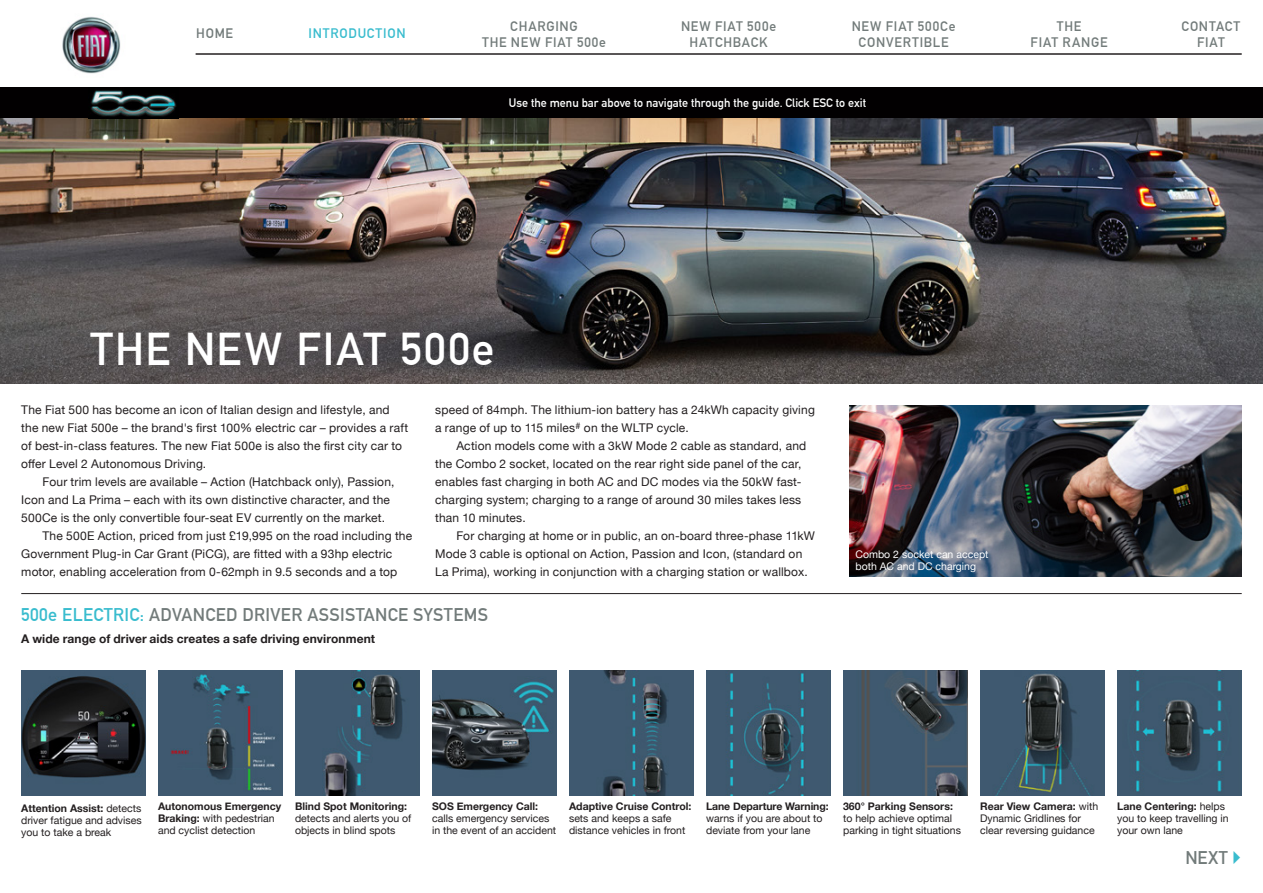
<style>
.page{position:relative;width:1263px;height:893px;background:#fff}
.page>*{position:absolute;margin:0;border:0;box-sizing:border-box;transform-origin:0 0}
.t1{font:700 45px "DIN Alternate";letter-spacing:.045em;color:#fff}
.t2{font:700 18px "DIN Alternate";letter-spacing:.02em;color:#727b7a}
.t3{font:700 13.5px "DIN Alternate";letter-spacing:.065em;color:#727b7a}
.t4{font:700 13.5px "DIN Alternate";letter-spacing:.06em;color:#39bcce}
.t5{font:12px/18px "Helvetica Neue";letter-spacing:.015em;color:#231f20}
.t6{font:700 12px "DIN Alternate";color:#fff}
.t7{font:700 12px "Helvetica Neue";letter-spacing:.01em;color:#231f20}
.t8{font:10.5px/12px "Helvetica Neue";color:#231f20}
.t9{font:10.5px/12px "Helvetica Neue";color:#fff}
.s1{color:#39bcce}
.s2{font-weight:700}
</style>
<div class="page">
<img style="left:0;top:118px;width:1263px;height:265px">
<div style="left:0;top:87px;width:1263px;height:31px;background:#020001"></div>
<img style="left:91px;top:90px;width:85px;height:27px">
<img style="left:62px;top:16px;width:59px;height:58px">
<hr style="left:196px;top:53px;width:1046px;height:2px;background:#231f20">
<img style="left:21px;top:671px;width:125px;height:124px">
<img style="left:158px;top:671px;width:125px;height:124px">
<img style="left:295px;top:671px;width:125px;height:124px">
<img style="left:432px;top:671px;width:125px;height:124px">
<img style="left:569px;top:671px;width:125px;height:124px">
<img style="left:706px;top:671px;width:125px;height:124px">
<img style="left:843px;top:671px;width:125px;height:124px">
<img style="left:980px;top:671px;width:125px;height:124px">
<img style="left:1117px;top:671px;width:125px;height:124px">
<hr style="left:21px;top:593px;width:1221px;height:1px;background:#231f20">
<img style="left:849px;top:405px;width:393px;height:171px">
<p class="t3" style="left:196px;top:23px;width:38px">HOME</p>
<p class="t4" style="left:309px;top:23px;width:99px">INTRODUCTION</p>
<p class="t3" style="left:510px;top:16px;width:69px">CHARGING</p>
<p class="t3" style="left:681px;top:16px;width:97px">NEW FIAT 500e</p>
<p class="t3" style="left:852px;top:16px;width:105px">NEW FIAT 500Ce</p>
<p class="t3" style="left:1057px;top:16px;width:26px">THE</p>
<p class="t3" style="left:1181px;top:16px;width:60px">CONTACT</p>
<p class="t3" style="left:482px;top:32px;width:126px">THE NEW FIAT 500e</p>
<p class="t3" style="left:689px;top:32px;width:80px">HATCHBACK</p>
<p class="t3" style="left:858px;top:32px;width:92px">CONVERTIBLE</p>
<p class="t3" style="left:1030px;top:32px;width:78px">FIAT RANGE</p>
<p class="t3" style="left:1197px;top:32px;width:29px">FIAT</p>
<p class="t6" style="left:509px;top:94px;width:359px">Use the menu bar above to navigate through the guide. Click ESC to exit</p>
<p class="t1" style="left:90px;top:315px;width:406px">THE NEW FIAT 500e</p>
<p class="t5" style="left:21px;top:401px;width:388px">The Fiat 500 has become an icon of Italian design and lifestyle, and the new Fiat 500e – the brand's first 100% electric car – provides a raft of best-in-class features. The new Fiat 500e is also the first city car to offer Level 2 Autonomous Driving.</p>
<p class="t5" style="left:21px;top:473px;width:375px;text-indent:21px">Four trim levels are available – Action (Hatchback only), Passion,<br>Icon and La Prima – each with its own distinctive character, and the<br>500Ce is the only convertible four-seat EV currently on the market.</p>
<p class="t5" style="left:21px;top:527px;width:392px;text-indent:21px">The 500E Action, priced from just £19,995 on the road including the<br>Government Plug-in Car Grant (PiCG), are fitted with a 93hp electric motor, enabling acceleration from 0-62mph in 9.5 seconds and a top</p>
<p class="t5" style="left:435px;top:401px;width:381px">speed of 84mph. The lithium-ion battery has a 24kWh capacity giving a range of up to 115 miles<sup>#</sup> on the WLTP cycle.</p>
<p class="t5" style="left:435px;top:437px;width:373px;text-indent:21px">Action models come with a 3kW Mode 2 cable as standard, and the Combo 2 socket, located on the rear right side panel of the car, enables fast charging in both AC and DC modes via the 50kW fast&shy;charging system; charging to a range of around 30 miles takes less than 10 minutes.</p>
<p class="t5" style="left:435px;top:527px;width:381px;text-indent:21px">For charging at home or in public, an on-board three-phase 11kW<br>Mode 3 cable is optional on Action, Passion and Icon, (standard on<br>La Prima), working in conjunction with a charging station or wallbox.</p>
<p class="t2" style="left:21px;top:601px;width:468px"><span class="s1">500e ELECTRIC:</span> ADVANCED DRIVER ASSISTANCE SYSTEMS</p>
<p class="t7" style="left:21px;top:629px;width:355px">A wide range of driver aids creates a safe driving environment</p>
<p class="t9" style="left:855px;top:549px;width:135px">Combo 2 socket can accept both AC and DC charging</p>
<p class="t8" style="left:21px;top:803px;width:122px;text-align:justify"><span class="s2">Attention Assist:</span> detects driver fatigue and advises you to take a break</p>
<p class="t8" style="left:158px;top:801px;width:125px"><span class="s2">Autonomous Emergency<br>Braking:</span> with pedestrian and cyclist detection</p>
<p class="t8" style="left:295px;top:801px;width:118px"><span class="s2">Blind Spot Monitoring: </span>detects and alerts you of objects in blind spots</p>
<p class="t8" style="left:432px;top:801px;width:126px"><span class="s2">SOS Emergency Call: </span>calls emergency services in the event of an accident</p>
<p class="t8" style="left:569px;top:801px;width:124px"><span class="s2">Adaptive Cruise Control: </span>sets and keeps a safe distance vehicles in front</p>
<p class="t8" style="left:706px;top:801px;width:124px"><span class="s2">Lane Departure Warning: </span>warns if you are about to deviate from your lane</p>
<p class="t8" style="left:843px;top:801px;width:119px"><span class="s2">360° Parking Sensors: </span>to help achieve optimal parking in tight situations</p>
<p class="t8" style="left:980px;top:801px;width:119px"><span class="s2">Rear View Camera:</span> with<br>Dynamic Gridlines for clear reversing guidance</p>
<p class="t8" style="left:1117px;top:801px;width:113px"><span class="s2">Lane Centering:</span> helps you to keep travelling in your own lane</p>
<p class="t2" style="left:1185px;top:844px;width:44px">NEXT</p>
</div>
